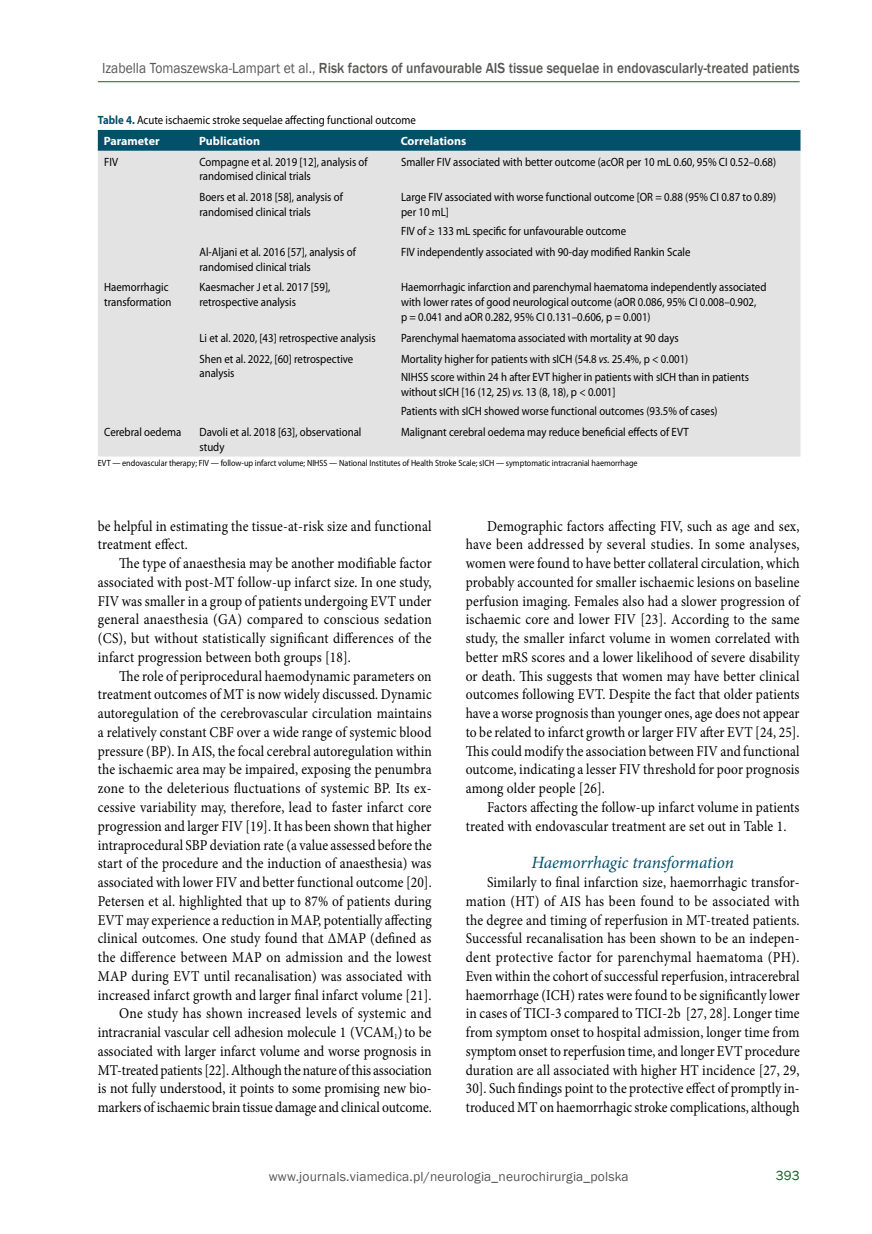
<style>
.page{position:relative;width:872px;height:1234px;background:#fff}
.page>*{position:absolute;margin:0;border:0;box-sizing:border-box;transform-origin:0 0}
.t1{font:italic 17.25px "Minion Pro";letter-spacing:-.01em;color:#03506b}
.t2{font:15px/18.8px "Minion Pro";letter-spacing:.005em;color:#000;text-align:justify;scale:.9 1}
.t3{font:500 15px "Franklin Gothic";color:#575756;scale:.9 1}
.t4{font:13.5px "Franklin Gothic";letter-spacing:.01em;color:#575756}
.t5{font:13.5px "Franklin Gothic";color:#176222}
.t6{font:12px/14.7px "Myriad Pro";color:#000;scale:.9 1}
.t7{font:700 12px "Myriad Pro";color:#fff}
.t8{font:9px "Myriad Pro";color:#000;scale:.9 1}
.s1{font-weight:400}
.s2{font-weight:700;color:#03506b}
.s3{font-weight:700;color:#fff}
.s4{font-style:italic}
</style>
<div class="page">
<hr style="left:98px;top:81px;width:701px;height:1px;background:#176222">
<div style="left:98px;top:130px;width:702px;height:21px;background:#03506b"></div>
<div style="left:98px;top:151px;width:702px;height:305px;background:#e3e3e3"></div>
<p class="t3" style="left:102px;top:59px;width:776px"><span class="s1">Izabella Tomaszewska-Lampart et al.,</span> Risk factors of unfavourable AIS tissue sequelae in endovascularly-treated patients</p>
<p class="t6" style="left:104px;top:110px;width:348px;line-height:21px;text-indent:-6px"><span class="s2">Table 4.</span> Acute ischaemic stroke sequelae affecting functional outcome<br><span class="s3">Parameter</span></p>
<p class="t7" style="left:199px;top:134px;width:62px">Publication</p>
<p class="t7" style="left:401px;top:134px;width:67px">Correlations</p>
<p class="t6" style="left:104px;top:155px;width:17px">FIV</p>
<p class="t6" style="left:199px;top:155px;width:188px">Compagne et al. 2019 [12], analysis of randomised clinical trials</p>
<p class="t6" style="left:401px;top:155px;width:418px">Smaller FIV associated with better outcome (acOR per 10 mL 0.60, 95% CI 0.52–0.68)</p>
<p class="t6" style="left:199px;top:190px;width:161px">Boers et al. 2018 [58], analysis of randomised clinical trials</p>
<p class="t6" style="left:401px;top:190px;width:418px">Large FIV associated with worse functional outcome [OR = 0.88 (95% CI 0.87 to 0.89) per 10 mL]</p>
<p class="t6" style="left:401px;top:224px;width:252px">FIV of ≥ 133 mL specific for unfavourable outcome</p>
<p class="t6" style="left:199px;top:245px;width:175px">Al-Aljani et al. 2016 [57], analysis of randomised clinical trials</p>
<p class="t6" style="left:401px;top:245px;width:323px">FIV independently associated with 90-day modified Rankin Scale</p>
<p class="t6" style="left:104px;top:280px;width:76px">Haemorrhagic transformation</p>
<p class="t6" style="left:199px;top:280px;width:147px">Kaesmacher J et al. 2017 [59], retrospective analysis</p>
<p class="t6" style="left:401px;top:280px;width:407px">Haemorrhagic infarction and parenchymal haematoma independently associated with lower rates of good neurological outcome (aOR 0.086, 95% CI 0.008–0.902,<br>p = 0.041 and aOR 0.282, 95% CI 0.131–0.606, p = 0.001)</p>
<p class="t6" style="left:199px;top:330px;width:197px">Li et al. 2020, [43] retrospective analysis</p>
<p class="t6" style="left:401px;top:330px;width:310px">Parenchymal haematoma associated with mortality at 90 days</p>
<p class="t6" style="left:199px;top:351px;width:172px">Shen et al. 2022, [60] retrospective analysis</p>
<p class="t6" style="left:401px;top:349px;width:388px;line-height:18.9px">Mortality higher for patients with sICH (54.8 <span class="s4">vs.</span> 25.4%, p &lt; 0.001)<br>NIHSS score within 24 h after EVT higher in patients with sICH than in patients</p>
<p class="t6" style="left:401px;top:383px;width:353px;line-height:18.9px">without sICH [16 (12, 25) <span class="s4">vs.</span> 13 (8, 18), p &lt; 0.001]<br>Patients with sICH showed worse functional outcomes (93.5% of cases)</p>
<p class="t6" style="left:104px;top:425px;width:87px">Cerebral oedema</p>
<p class="t6" style="left:199px;top:425px;width:181px">Davoli et al. 2018 [63], observational study</p>
<p class="t6" style="left:401px;top:425px;width:321px">Malignant cerebral oedema may reduce beneficial effects of EVT</p>
<p class="t8" style="left:98px;top:458px;width:601px">EVT — endovascular therapy; FIV — follow-up infarct volume; NIHSS — National Institutes of Health Stroke Scale; sICH — symptomatic intracranial haemorrhage</p>
<p class="t2" style="left:98px;top:516px;width:372px">be helpful in estimating the tissue-at-risk size and functional treatment effect.</p>
<p class="t2" style="left:98px;top:554px;width:372px;text-indent:21px">The type of anaesthesia may be another modifiable factor associated with post-MT follow-up infarct size. In one study, FIV was smaller in a group of patients undergoing EVT under general anaesthesia (GA) compared to conscious sedation (CS), but without statistically significant differences of the infarct progression between both groups [18].</p>
<p class="t2" style="left:98px;top:666px;width:372px;text-align:right">The role of periprocedural haemodynamic parameters on treatment outcomes of MT is now widely discussed. Dynamic autoregulation of the cerebrovascular circulation maintains a relatively constant CBF over a wide range of systemic blood pressure (BP). In AIS, the focal cerebral autoregulation within the ischaemic area may be impaired, exposing the penumbra zone to the deleterious fluctuations of systemic BP. Its ex&shy;cessive variability may, therefore, lead to faster infarct core progression and larger FIV [19]. It has been shown that higher intraprocedural SBP deviation rate (a value assessed before the start of the procedure and the induction of anaesthesia) was associated with lower FIV and better functional outcome [20].<br>Petersen et al. highlighted that up to 87% of patients during EVT may experience a reduction in MAP, potentially affecting clinical outcomes. One study found that ∆MAP (defined as the difference between MAP on admission and the lowest MAP during EVT until recanalisation) was associated with increased infarct growth and larger final infarct volume [21].<br>One study has shown increased levels of systemic and intracranial vascular cell adhesion molecule 1 (VCAM<sub>1</sub>)to be associated with larger infarct volume and worse prognosis in MT-treated patients [22]. Although the nature of this association is not fully understood, it points to some promising new bio&shy;markers of ischaemic brain tissue damage and clinical outcome.</p>
<p class="t2" style="left:466px;top:516px;width:372px;text-indent:21px">Demographic factors affecting FIV, such as age and sex, have been addressed by several studies. In some analyses, women were found to have better collateral circulation, which probably accounted for smaller ischaemic lesions on baseline perfusion imaging. Females also had a slower progression of ischaemic core and lower FIV [23]. According to the same study, the smaller infarct volume in women correlated with better mRS scores and a lower likelihood of severe disability or death. This suggests that women may have better clinical outcomes following EVT. Despite the fact that older patients have a worse prognosis than younger ones, age does not appear to be related to infarct growth or larger FIV after EVT [24, 25].<br>This could modify the association between FIV and functional outcome, indicating a lesser FIV threshold for poor prognosis among older people [26].</p>
<p class="t2" style="left:466px;top:797px;width:372px;text-indent:21px">Factors affecting the follow-up infarct volume in patients treated with endovascular treatment are set out in Table 1.</p>
<p class="t1" style="left:531px;top:850px;width:204px">Haemorrhagic transformation</p>
<p class="t2" style="left:466px;top:872px;width:372px;text-indent:21px">Similarly to final infarction size, haemorrhagic transfor&shy;mation (HT) of AIS has been found to be associated with the degree and timing of reperfusion in MT-treated patients.<br>Successful recanalisation has been shown to be an indepen&shy;dent protective factor for parenchymal haematoma (PH).<br>Even within the cohort of successful reperfusion, intracerebral haemorrhage (ICH) rates were found to be significantly lower in cases of TICI-3 compared to TICI-2b [27, 28]. Longer time from symptom onset to hospital admission, longer time from symptom onset to reperfusion time, and longer EVT procedure duration are all associated with higher HT incidence [27, 29, 30]. Such findings point to the protective effect of promptly in&shy;troduced MT on haemorrhagic stroke complications, although</p>
<p class="t4" style="left:269px;top:1168px;width:361px">www.journals.viamedica.pl/neurologia_neurochirurgia_polska</p>
<p class="t5" style="left:776px;top:1166px;width:25px">393</p>
</div>
